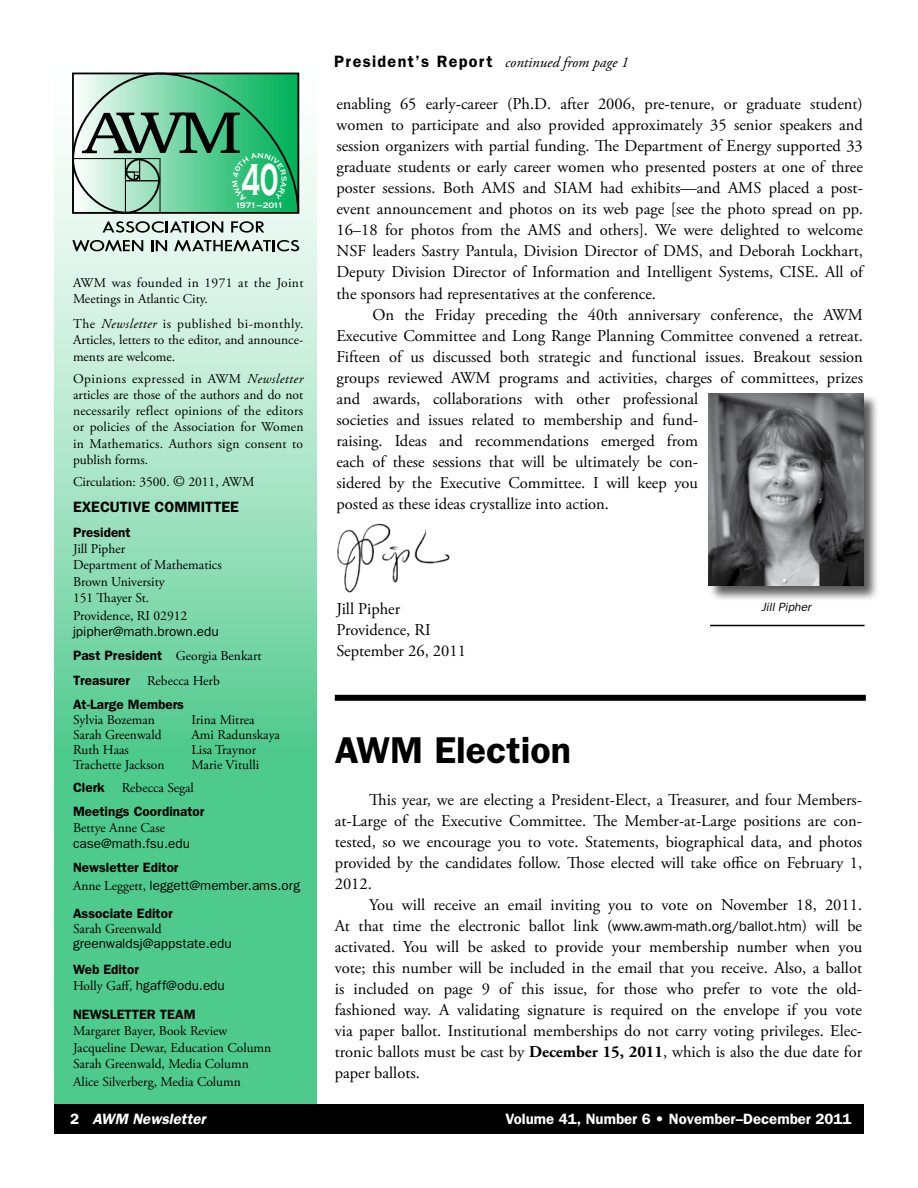
<style>
.page{position:relative;width:918px;height:1188px;background:#fff}
.page>*{position:absolute;margin:0;border:0;box-sizing:border-box;transform-origin:0 0}
.t1{font:700 45.9px "Copperplate Gothic";color:#fff;scale:.57 1}
.t2{font:600 37.5px "Franklin Gothic";color:#000}
.t3{font:16.5px/21px "Adobe Garamond Pro";color:#000;text-align:justify}
.t4{font:600 15px "Franklin Gothic";color:#fff}
.t5{font:italic 15px "Adobe Garamond Pro";color:#000}
.t6{font:600 15px "Franklin Gothic";color:#000}
.t7{font:italic 600 15px "Franklin Gothic";color:#fff}
.t8{font:13.5px/16.2px "Adobe Garamond Pro";color:#000}
.t9{font:13.5px/18px "Franklin Gothic";color:#000}
.t10{font:600 13.5px "Franklin Gothic";color:#000}
.t11{font:italic 12px "Franklin Gothic";color:#000}
.t12{font:700 8.25px "Copperplate Gothic";letter-spacing:-.12em;color:#fff}
.s1{font-family:"Franklin Gothic";font-weight:600;font-style:normal;font-size:16.5px}
.s2{font-style:italic}
.s3{font-size:15px}
.s4{font-family:"Franklin Gothic";font-weight:600}
.s5{font-weight:600}
.s6{font-family:"Adobe Garamond Pro"}
.s7{font-style:normal}
.s8{font-family:"Franklin Gothic";font-size:14.25px}
.s9{font-weight:700}
</style>
<div class="page">
<svg style="left:54px;top:72px;width:263px;height:1032px;background:#82d9ae"></svg>
<div style="left:54px;top:1104px;width:810px;height:30px;background:#000"></div>
<svg style="left:103px;top:221px;width:120px;height:12px"></svg>
<svg style="left:231px;top:221px;width:33px;height:12px"></svg>
<svg style="left:72px;top:240px;width:71px;height:11px"></svg>
<svg style="left:151px;top:240px;width:16px;height:11px"></svg>
<svg style="left:174px;top:240px;width:125px;height:11px"></svg>
<div style="left:708px;top:393px;width:172px;height:208px;background:#000;opacity:.65"></div>
<img style="left:709px;top:394px;width:155px;height:192px">
<hr style="left:710px;top:625px;width:155px;height:1px;background:#000">
<img style="left:337px;top:523px;width:113px;height:70px">
<div style="left:335px;top:695px;width:531px;height:6px;background:#000"></div>
<svg style="left:72px;top:73px;width:227px;height:141px;background:#60b48a"></svg>
<p class="t5" style="left:334px;top:54px;width:296px"><span class="s1">President’s Report</span> continued from page 1</p>
<p class="t3" style="left:336px;top:94px;width:528px">enabling 65 early-career (Ph.D. after 2006, pre-tenure, or graduate student) women to participate and also provided approximately 35 senior speakers and session organizers with partial funding. The Department of Energy supported 33 graduate students or early career women who presented posters at one of three poster sessions. Both AMS and SIAM had exhibits—and AMS placed a post&shy;event announcement and photos on its web page [see the photo spread on pp.<br>16–18 for photos from the AMS and others]. We were delighted to welcome NSF leaders Sastry Pantula, Division Director of DMS, and Deborah Lockhart, Deputy Division Director of Information and Intelligent Systems, CISE. All of the sponsors had representatives at the conference.</p>
<p class="t3" style="left:336px;top:304px;width:528px;text-align:left;text-indent:36px">On the Friday preceding the 40th anniversary conference, the AWM Executive Committee and Long Range Planning Committee convened a retreat.<br>Fifteen of us discussed both strategic and functional issues. Breakout session groups reviewed AWM programs and activities, charges of committees, prizes and awards, collaborations with other professional<br>societies and issues related to membership and fund-<br>raising. Ideas and recommendations emerged from<br>each of these sessions that will be ultimately be con-<br>sidered by the Executive Committee. I will keep you<br>posted as these ideas crystallize into action.</p>
<h1 class="t1" style="left:241px;top:154px;width:68px">40</h1>
<p class="t12" style="left:235px;top:200px;width:50px">1971–2011</p>
<p class="t8" style="left:73px;top:275px;width:232px">AWM was founded in 1971 at the Joint<br>Meetings in Atlantic City.</p>
<p class="t8" style="left:73px;top:316px;width:232px;text-align:justify">The <span class="s2">Newsletter</span> is published bi-monthly.<br>Articles, letters to the editor, and announce&shy;ments are welcome.</p>
<p class="t8" style="left:73px;top:371px;width:232px;text-align:justify">Opinions expressed in AWM <span class="s2">Newsletter </span>articles are those of the authors and do not necessarily reflect opinions of the editors or policies of the Association for Women in Mathematics. Authors sign consent to publish forms.</p>
<p class="t8" style="left:73px;top:474px;width:183px">Circulation: 3500. <span class="s3">©</span> 2011, AWM</p>
<p class="t6" style="left:73px;top:498px;width:167px">EXECUTIVE COMMITTEE</p>
<p class="t10" style="left:73px;top:524px;width:59px">President</p>
<p class="t8" style="left:73px;top:541px;width:150px">Jill Pipher<br>Department of Mathematics<br>Brown University<br>151 Thayer St.</p>
<p class="t8" style="left:73px;top:608px;width:116px">Providence, RI 02912</p>
<p class="t9" style="left:73px;top:622px;width:147px">jpipher@math.brown.edu</p>
<p class="t8" style="left:73px;top:648px;width:190px"><span class="s4">Past President</span> Georgia Benkart</p>
<p class="t10" style="left:73px;top:672px;width:59px">Treasurer</p>
<p class="t8" style="left:147px;top:673px;width:74px">Rebecca Herb</p>
<p class="t10" style="left:73px;top:696px;width:113px">At-Large Members</p>
<p class="t8" style="left:73px;top:712px;width:84px">Sylvia Bozeman</p>
<p class="t8" style="left:192px;top:712px;width:65px">Irina Mitrea</p>
<p class="t8" style="left:73px;top:727px;width:90px">Sarah Greenwald</p>
<p class="t8" style="left:192px;top:727px;width:90px">Ami Radunskaya</p>
<p class="t8" style="left:73px;top:742px;width:57px">Ruth Haas</p>
<p class="t8" style="left:192px;top:742px;width:66px">Lisa Traynor</p>
<p class="t8" style="left:73px;top:757px;width:93px">Trachette Jackson</p>
<p class="t8" style="left:192px;top:757px;width:69px">Marie Vitulli</p>
<p class="t10" style="left:73px;top:780px;width:33px">Clerk</p>
<p class="t8" style="left:122px;top:780px;width:74px">Rebecca Segal</p>
<p class="t10" style="left:73px;top:803px;width:133px">Meetings Coordinator</p>
<p class="t8" style="left:73px;top:820px;width:94px">Bettye Anne Case</p>
<p class="t9" style="left:73px;top:835px;width:119px">case@math.fsu.edu</p>
<p class="t9" style="left:73px;top:858px;width:229px"><span class="s5">Newsletter Editor<br></span><span class="s6">Anne Leggett,</span> leggett@member.ams.org</p>
<p class="t10" style="left:73px;top:906px;width:101px">Associate Editor</p>
<p class="t8" style="left:73px;top:921px;width:90px">Sarah Greenwald</p>
<p class="t9" style="left:73px;top:934px;width:160px">greenwaldsj@appstate.edu</p>
<p class="t9" style="left:73px;top:961px;width:153px;line-height:16.2px"><span class="s5">Web Editor<br></span><span class="s6">Holly Gaff,</span> hgaff@odu.edu</p>
<p class="t10" style="left:73px;top:1006px;width:18px">Newsletter</p>
<p class="t10" style="left:160px;top:1006px;width:18px">Team</p>
<p class="t8" style="left:73px;top:1023px;width:200px">Margaret Bayer, Book Review<br>Jacqueline Dewar, Education Column<br>Sarah Greenwald, Media Column</p>
<p class="t8" style="left:73px;top:1074px;width:169px">Alice Silverberg, Media Column</p>
<p class="t7" style="left:70px;top:1110px;width:137px"><span class="s7">2</span> AWM Newsletter</p>
<p class="t4" style="left:506px;top:1110px;width:347px">Volume 41, Number 6 • November–December 2011</p>
<p class="t3" style="left:336px;top:598px;width:131px;text-align:left">Jill Pipher<br>Providence, RI<br>September 26, 2011</p>
<p class="t11" style="left:761px;top:601px;width:51px">Jill Pipher</p>
<h2 class="t2" style="left:335px;top:728px;width:238px">AWM Election</h2>
<p class="t3" style="left:335px;top:790px;width:529px;text-indent:35px">This year, we are electing a President-Elect, a Treasurer, and four Members&shy;at-Large of the Executive Committee. The Member-at-Large positions are con&shy;tested, so we encourage you to vote. Statements, biographical data, and photos provided by the candidates follow. Those elected will take office on February 1, 2012.</p>
<p class="t3" style="left:335px;top:895px;width:529px;text-indent:35px">You will receive an email inviting you to vote on November 18, 2011.<br>At that time the electronic ballot link (<span class="s8">www.awm-math.org/ballot.htm</span>) will be activated. You will be asked to provide your membership number when you vote; this number will be included in the email that you receive. Also, a ballot is included on page 9 of this issue, for those who prefer to vote the old&shy;fashioned way. A validating signature is required on the envelope if you vote via paper ballot. Institutional memberships do not carry voting privileges. Elec&shy;tronic ballots must be cast by <span class="s9">December 15, 2011</span>, which is also the due date for paper ballots.</p>
</div>
